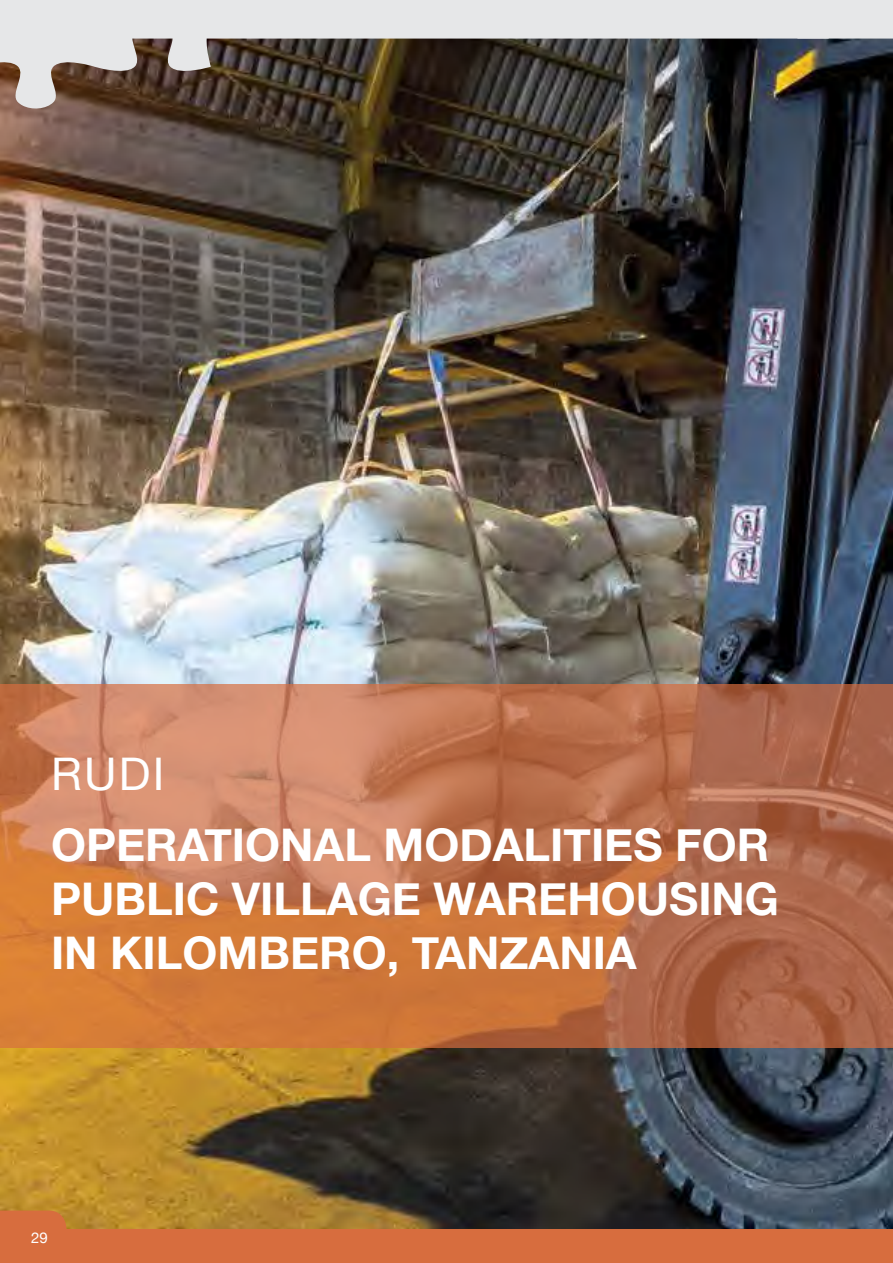
<style>
.page{position:relative;width:893px;height:1263px;background:#fff}
.page>*{position:absolute;margin:0;border:0;box-sizing:border-box;transform-origin:0 0}
.t1{font:700 45px/54px "Helvetica Neue";color:#fff}
.t2{font:45px "Helvetica Neue";color:#fff}
.t3{font:15px "Helvetica Neue";color:#fff}
</style>
<div class="page">
<img style="left:0;top:227px;width:893px;height:1003px">
<svg style="left:0;top:685px;width:893px;height:363px;background:#c2754c"></svg>
<img style="left:0;top:0;width:797px;height:227px">
<svg style="left:797px;top:0;width:96px;height:227px;background:#45484c"></svg>
<div style="left:0;top:1230px;width:893px;height:33px;background:#d76d3e"></div>
<svg style="left:0;top:1210px;width:66px;height:20px"></svg>
<p class="t2" style="left:51px;top:741px;width:115px">RUDI</p>
<p class="t1" style="left:51px;top:819px;width:730px">OPERATIONAL MODALITIES FOR<br>PUBLIC VILLAGE WAREHOUSING<br>IN KILOMBERO, TANZANIA</p>
<p class="t3" style="left:31px;top:1227px;width:18px">29</p>
</div>
